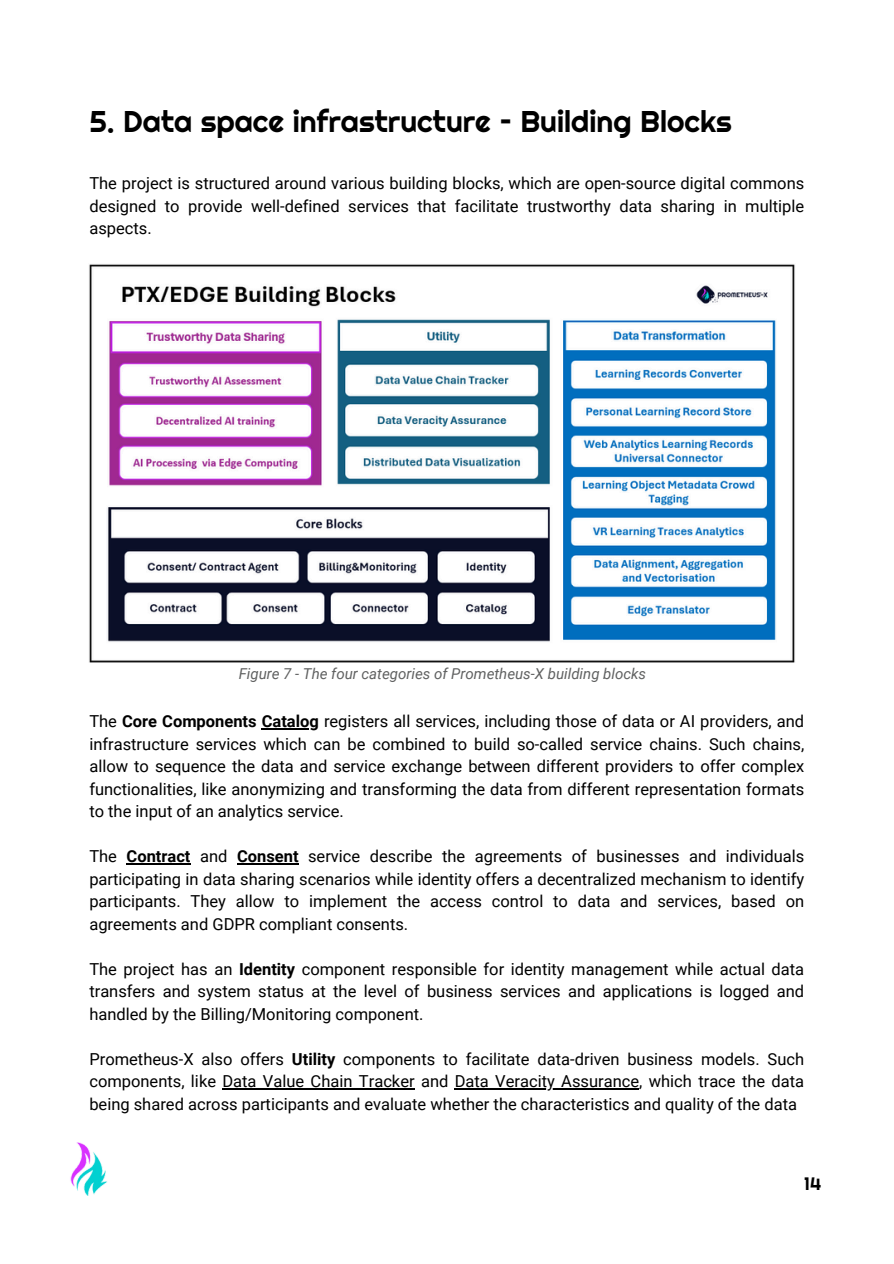
<style>
.page{position:relative;width:894px;height:1264px;background:#fff}
.page>*{position:absolute;margin:0;border:0;box-sizing:border-box;transform-origin:0 0}
.t1{font:30px "Righteous";color:#000}
.t2{font:18px "Righteous";color:#000}
.t3{font:16.5px/22.5px "Roboto";color:#000;text-align:justify}
.t4{font:700 16.5px "Roboto";color:#000}
.t5{font:italic 15px "Roboto";color:#606161}
.s1{font-weight:700}
.s2{font-weight:400}
</style>
<div class="page">
<img style="left:70px;top:1142px;width:37px;height:53px">
<img style="left:89px;top:264px;width:706px;height:398px">
<hr style="left:262px;top:728px;width:57px;height:1px;background:#000">
<hr style="left:126px;top:863px;width:64px;height:1px;background:#000">
<hr style="left:237px;top:863px;width:61px;height:1px;background:#000">
<hr style="left:222px;top:1088px;width:192px;height:1px;background:#000">
<hr style="left:454px;top:1088px;width:185px;height:1px;background:#000">
<p class="t1" style="left:89px;top:102px;width:644px">5. Data space infrastructure – Building Blocks</p>
<h2 class="t3" style="left:89px;top:172px;width:716px">The project is structured around various building blocks, which are open-source digital commons designed to provide well-defined services that facilitate trustworthy data sharing in multiple aspects.</h2>
<p class="t5" style="left:239px;top:665px;width:409px">Figure 7 - The four categories of Prometheus-X building blocks</p>
<p class="t3" style="left:89px;top:710px;width:716px">The <span class="s1">Core Components Catalog</span> registers all services, including those of data or AI providers, and</p>
<h2 class="t3" style="left:89px;top:732px;width:716px">infrastructure services which can be combined to build so-called service chains. Such chains, allow to sequence the data and service exchange between different providers to offer complex functionalities, like anonymizing and transforming the data from different representation formats to the input of an analytics service.</h2>
<h2 class="t4" style="left:89px;top:846px;width:103px"><span class="s2">The</span> Contract</h2>
<h2 class="t3" style="left:89px;top:845px;width:716px;text-indent:111px">and <span class="s1">Consent</span> service describe the agreements of businesses and individuals participating in data sharing scenarios while identity offers a decentralized mechanism to identify participants. They allow to implement the access control to data and services, based on agreements and GDPR compliant consents.</h2>
<h2 class="t3" style="left:89px;top:957px;width:716px">The project has an <span class="s1">Identity</span> component responsible for identity management while actual data</h2>
<h2 class="t3" style="left:89px;top:980px;width:716px">transfers and system status at the level of business services and applications is logged and handled by the Billing/Monitoring component.</h2>
<h2 class="t3" style="left:89px;top:1047px;width:247px">Prometheus-X also offers <span class="s1">Utility</span></h2>
<h2 class="t3" style="left:89px;top:1047px;width:716px;text-align:right">components to facilitate data-driven business models. Such<br>components, like Data Value Chain Tracker and Data Veracity Assurance, which trace the data</h2>
<p class="t3" style="left:89px;top:1092px;width:709px">being shared across participants and evaluate whether the characteristics and quality of the data</p>
<p class="t2" style="left:804px;top:1172px;width:19px">14</p>
</div>
